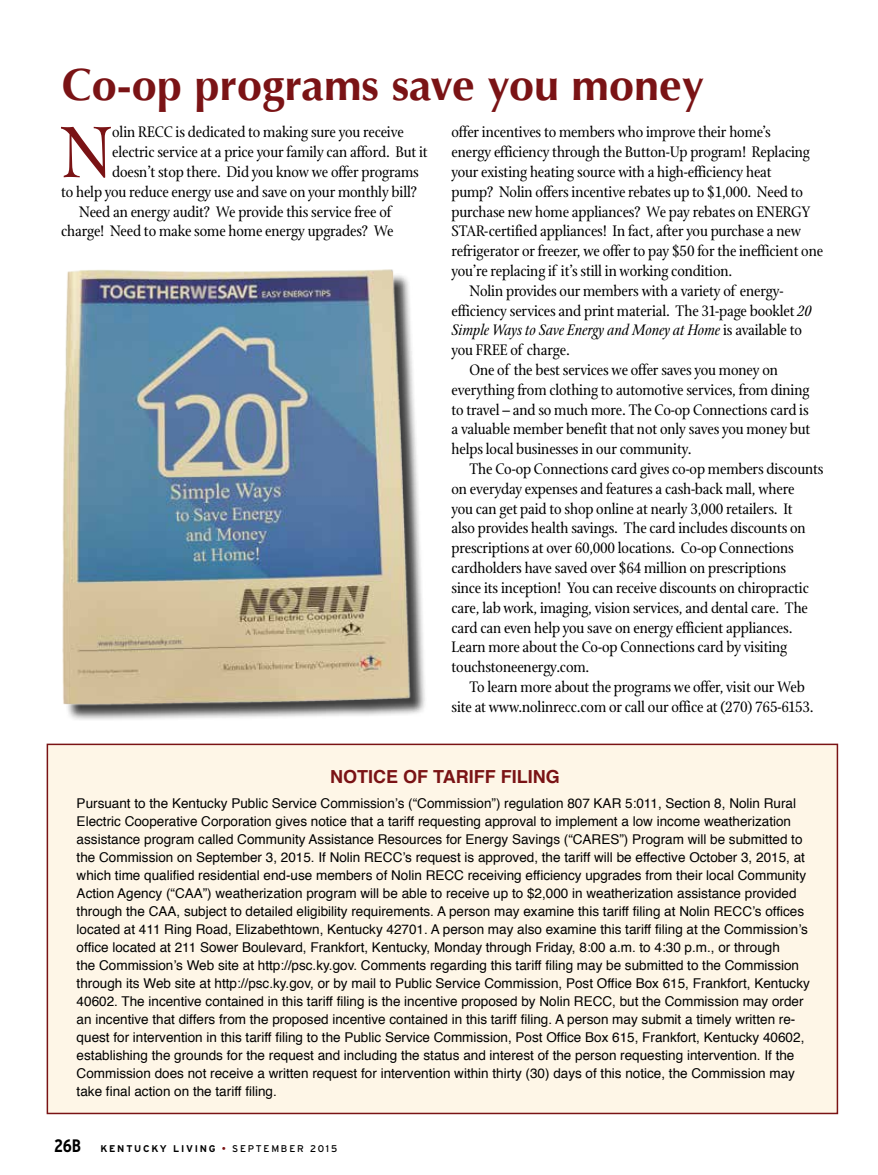
<style>
.page{position:relative;width:878px;height:1175px;background:#fff}
.page>*{position:absolute;margin:0;border:0;box-sizing:border-box;transform-origin:0 0}
.t1{font:78.3px "Stone Print";color:#7a1315}
.t2{font:700 45px "Optima";color:#7a1315}
.t3{font:700 18px "Helvetica";color:#7a1315}
.t4{font:700 condensed 18px "Interstate";color:#000}
.t5{font:16.5px "Stone Print";letter-spacing:-.01em;color:#000}
.t6{font:italic 16.5px "Stone Print";letter-spacing:-.01em;color:#000}
.t7{font:13.5px/18px "Helvetica";color:#000}
.t8{font:700 9.75px "Interstate";letter-spacing:.18em;color:#000}
.s1{font-style:italic}
.s2{font-style:normal}
.s3{font-weight:400;color:#7a1315}
.s4{font-weight:400}
</style>
<div class="page">
<div style="left:47px;top:743px;width:791px;height:371px;background:#fef6e7;border:2px solid #7a1315"></div>
<img style="left:62px;top:269px;width:363px;height:451px">
<h2 class="t2" style="left:62px;top:59px;width:643px">Co-op programs save you money</h2>
<h1 class="t1" style="left:61px;top:108px;width:53px">N</h1>
<p class="t5" style="left:112px;top:123px;width:293px">olin RECC is dedicated to making sure you receive</p>
<p class="t5" style="left:451px;top:123px;width:321px">offer incentives to members who improve their home’s</p>
<p class="t5" style="left:451px;top:142px;width:360px">energy efficiency through the Button-Up program! Replacing</p>
<p class="t5" style="left:451px;top:162px;width:322px">your existing heating source with a high-efficiency heat</p>
<p class="t5" style="left:451px;top:182px;width:353px">pump? Nolin offers incentive rebates up to $1,000. Need to</p>
<p class="t5" style="left:451px;top:202px;width:360px">purchase new home appliances? We pay rebates on ENERGY</p>
<p class="t5" style="left:451px;top:222px;width:351px">STAR-certified appliances! In fact, after you purchase a new</p>
<p class="t5" style="left:451px;top:241px;width:373px">refrigerator or freezer, we offer to pay $50 for the inefficient one</p>
<p class="t5" style="left:451px;top:261px;width:282px">you’re replacing if it’s still in working condition.</p>
<p class="t5" style="left:469px;top:281px;width:315px">Nolin provides our members with a variety of energy-</p>
<p class="t5" style="left:451px;top:301px;width:362px">efficiency services and print material. The 31-page booklet <span class="s1">20</span></p>
<p class="t6" style="left:451px;top:320px;width:352px">Simple Ways to Save Energy and Money at Home <span class="s2">is available to</span></p>
<p class="t5" style="left:451px;top:340px;width:120px">you FREE of charge.</p>
<p class="t5" style="left:469px;top:360px;width:310px">One of the best services we offer saves you money on</p>
<p class="t5" style="left:451px;top:380px;width:359px">everything from clothing to automotive services, from dining</p>
<p class="t5" style="left:451px;top:400px;width:359px">to travel – and so much more. The Co-op Connections card is</p>
<p class="t5" style="left:451px;top:420px;width:360px">a valuable member benefit that not only saves you money but</p>
<p class="t5" style="left:451px;top:439px;width:241px">helps local businesses in our community.</p>
<p class="t5" style="left:469px;top:459px;width:355px">The Co-op Connections card gives co-op members discounts</p>
<p class="t5" style="left:451px;top:479px;width:344px">on everyday expenses and features a cash-back mall, where</p>
<p class="t5" style="left:451px;top:499px;width:343px">you can get paid to shop online at nearly 3,000 retailers. It</p>
<p class="t5" style="left:451px;top:519px;width:356px">also provides health savings. The card includes discounts on</p>
<p class="t5" style="left:451px;top:538px;width:344px">prescriptions at over 60,000 locations. Co-op Connections</p>
<p class="t5" style="left:451px;top:558px;width:336px">cardholders have saved over $64 million on prescriptions</p>
<p class="t5" style="left:451px;top:578px;width:359px">since its inception! You can receive discounts on chiropractic</p>
<p class="t5" style="left:451px;top:598px;width:358px">care, lab work, imaging, vision services, and dental care. The</p>
<p class="t5" style="left:451px;top:618px;width:342px">card can even help you save on energy efficient appliances.</p>
<p class="t5" style="left:451px;top:637px;width:337px">Learn more about the Co-op Connections card by visiting</p>
<p class="t5" style="left:451px;top:657px;width:139px">touchstoneenergy.com.</p>
<p class="t5" style="left:469px;top:677px;width:337px">To learn more about the programs we offer, visit our Web</p>
<p class="t5" style="left:451px;top:697px;width:363px">site at www.nolinrecc.com or call our office at (270) 765-6153.</p>
<p class="t5" style="left:112px;top:142px;width:317px">electric service at a price your family can afford. But it</p>
<p class="t5" style="left:112px;top:162px;width:308px">doesn’t stop there. Did you know we offer programs</p>
<p class="t5" style="left:61px;top:182px;width:357px">to help you reduce energy use and save on your monthly bill?</p>
<p class="t5" style="left:79px;top:202px;width:313px">Need an energy audit? We provide this service free of</p>
<p class="t5" style="left:61px;top:222px;width:334px">charge! Need to make some home energy upgrades? We</p>
<h3 class="t3" style="left:330px;top:762px;width:231px">NOTICE OF TARIFF FILING</h3>
<p class="t7" style="left:77px;top:794px;width:734px">Pursuant to the Kentucky Public Service Commission’s (“Commission”) regulation 807 KAR 5:011, Section 8, Nolin Rural Electric Cooperative Corporation gives notice that a tariff requesting approval to implement a low income weatherization assistance program called Community Assistance Resources for Energy Savings (“CARES”) Program will be submitted to the Commission on September 3, 2015. If Nolin RECC’s request is approved, the tariff will be effective October 3, 2015, at which time qualified residential end-use members of Nolin RECC receiving efficiency upgrades from their local Community Action Agency (“CAA”) weatherization program will be able to receive up to $2,000 in weatherization assistance provided through the CAA, subject to detailed eligibility requirements. A person may examine this tariff filing at Nolin RECC’s offices located at 411 Ring Road, Elizabethtown, Kentucky 42701. A person may also examine this tariff filing at the Commission’s office located at 211 Sower Boulevard, Frankfort, Kentucky, Monday through Friday, 8:00 a.m. to 4:30 p.m., or through<br>the Commission’s Web site at http://psc.ky.gov. Comments regarding this tariff filing may be submitted to the Commission through its Web site at http://psc.ky.gov, or by mail to Public Service Commission, Post Office Box 615, Frankfort, Kentucky 40602. The incentive contained in this tariff filing is the incentive proposed by Nolin RECC, but the Commission may order an incentive that differs from the proposed incentive contained in this tariff filing. A person may submit a timely written re&shy;quest for intervention in this tariff filing to the Public Service Commission, Post Office Box 615, Frankfort, Kentucky 40602, establishing the grounds for the request and including the status and interest of the person requesting intervention. If the Commission does not receive a written request for intervention within thirty (30) days of this notice, the Commission may take final action on the tariff filing.</p>
<h3 class="t4" style="left:54px;top:1136px;width:29px">26B</h3>
<p class="t8" style="left:100px;top:1143px;width:238px">KENTUCKY LIVING <span class="s3">•</span> <span class="s4">SEPTEMBER 2015</span></p>
</div>
